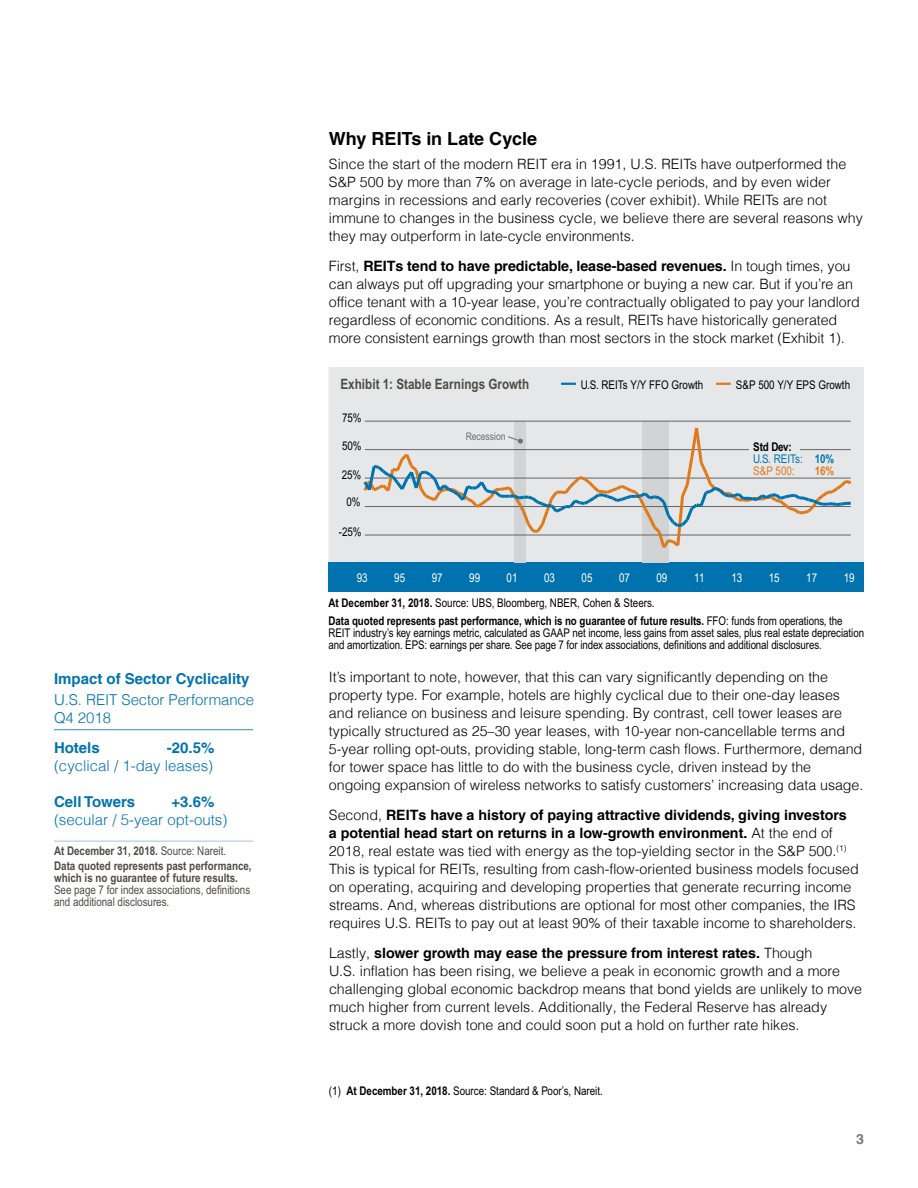
<style>
.page{position:relative;width:918px;height:1188px;background:#fff}
.page>*{position:absolute;margin:0;border:0;box-sizing:border-box;transform-origin:0 0}
.t1{font:700 18px "Helvetica LT Com";color:#000}
.t2{font:300 15px/18px "Helvetica LT Com";color:#0073ae}
.t3{font:700 15px "Helvetica LT Com";color:#0073ae}
.t4{font:300 14.25px/18px "Helvetica LT Com";color:#000}
.t5{font:700 14.25px "Arial Narrow MT Std";color:#4d4c44}
.t6{font:700 14.25px "Helvetica LT Com";color:#7a7a71}
.t7{font:12px/12px "Arial Narrow MT Std";letter-spacing:-.005em;color:#000}
.t8{font:700 12px/18px "Arial Narrow MT Std";letter-spacing:-.005em;color:#000}
.t9{font:700 12px/15px "Arial Narrow MT Std";color:#4d4c44}
.t10{font:12px/12px "Arial Narrow MT Std";color:#4d4c44}
.t11{font:12px "Arial Narrow";color:#fff}
.t12{font:12px/12px "Arial Narrow MT Std";color:#0073ae}
.t13{font:700 12px "Arial Narrow MT Std";color:#df7a1c}
.t14{font:10.5px "Arial Narrow MT Std";color:#6d6e71}
.s1{font-weight:400}
.s2{font-weight:700}
.s3{font-weight:700;color:#000}
.s4{color:#df7a1c}
</style>
<div class="page">
<hr style="left:54px;top:729px;width:199px;height:1px;background:#308fc2">
<hr style="left:54px;top:841px;width:199px;height:1px;background:#a3c3e0">
<div style="left:328px;top:367px;width:536px;height:195px;background:#e6e7e8"></div>
<div style="left:328px;top:562px;width:536px;height:30px;background:#0073ae"></div>
<svg style="left:561px;top:383px;width:15px;height:2px"></svg>
<svg style="left:716px;top:383px;width:15px;height:2px"></svg>
<div style="left:514px;top:421px;width:12px;height:141px;background:#d1d3d4"></div>
<div style="left:642px;top:421px;width:26px;height:141px;background:#d1d3d4"></div>
<hr style="left:365px;top:421px;width:486px;height:1px;background:#636466">
<svg style="left:361px;top:425px;width:494px;height:126px;background:#d9dada"></svg>
<p class="t3" style="left:54px;top:670px;width:197px">Impact of Sector Cyclicality</p>
<p class="t2" style="left:54px;top:691px;width:202px">U.S. REIT Sector Performance<br>Q4 2018</p>
<p class="t3" style="left:54px;top:739px;width:47px">Hotels</p>
<p class="t3" style="left:167px;top:739px;width:49px">-20.5%</p>
<p class="t2" style="left:54px;top:757px;width:161px">(cyclical / 1-day leases)</p>
<p class="t3" style="left:54px;top:793px;width:83px">Cell Towers</p>
<p class="t3" style="left:172px;top:793px;width:44px">+3.6%</p>
<p class="t2" style="left:54px;top:811px;width:175px">(secular / 5-year opt-outs)</p>
<p class="t9" style="left:54px;top:843px;width:199px">At December 31, 2018. <span class="s1">Source: Nareit.<br></span>Data quoted represents past performance,</p>
<p class="t9" style="left:54px;top:870px;width:185px">which is no guarantee of future results.</p>
<p class="t10" style="left:54px;top:884px;width:198px">See page 7 for index associations, definitions and additional disclosures.</p>
<p class="t1" style="left:329px;top:128px;width:210px">Why REITs in Late Cycle</p>
<p class="t4" style="left:329px;top:155px;width:535px">Since the start of the modern REIT era in 1991, U.S. REITs have outperformed the S&amp;P 500 by more than 7% on average in late-cycle periods, and by even wider margins in recessions and early recoveries (cover exhibit). While REITs are not immune to changes in the business cycle, we believe there are several reasons why they may outperform in late-cycle environments.</p>
<p class="t4" style="left:329px;top:257px;width:532px">First, <span class="s2">REITs tend to have predictable, lease-based revenues.</span> In tough times, you can always put off upgrading your smartphone or buying a new car. But if you’re an office tenant with a 10-year lease, you’re contractually obligated to pay your landlord regardless of economic conditions. As a result, REITs have historically generated more consistent earnings growth than most sectors in the stock market (Exhibit 1).</p>
<p class="t5" style="left:340px;top:376px;width:190px">Exhibit 1: Stable Earnings Growth</p>
<p class="t7" style="left:581px;top:378px;width:124px">U.S. REITs Y/Y FFO Growth</p>
<p class="t7" style="left:736px;top:378px;width:116px">S&amp;P 500 Y/Y EPS Growth</p>
<p class="t7" style="left:342px;top:412px;width:21px">75%</p>
<p class="t7" style="left:342px;top:440px;width:21px">50%</p>
<p class="t7" style="left:342px;top:468px;width:21px">25%</p>
<p class="t7" style="left:347px;top:496px;width:16px">0%</p>
<p class="t7" style="left:339px;top:526px;width:24px">-25%</p>
<p class="t14" style="left:466px;top:430px;width:41px">Recession</p>
<p class="t12" style="left:753px;top:440px;width:82px"><span class="s3">Std Dev:<br></span>U.S. REITs: <span class="s2">10%<br></span><span class="s4">S&amp;P 500:</span></p>
<p class="t13" style="left:815px;top:463px;width:21px">16%</p>
<p class="t11" style="left:357px;top:569px;width:12px">93</p>
<p class="t11" style="left:394px;top:569px;width:12px">95</p>
<p class="t11" style="left:432px;top:569px;width:12px">97</p>
<p class="t11" style="left:469px;top:569px;width:12px">99</p>
<p class="t11" style="left:507px;top:569px;width:12px">01</p>
<p class="t11" style="left:544px;top:569px;width:12px">03</p>
<p class="t11" style="left:582px;top:569px;width:12px">05</p>
<p class="t11" style="left:619px;top:569px;width:12px">07</p>
<p class="t11" style="left:656px;top:569px;width:12px">09</p>
<p class="t11" style="left:694px;top:569px;width:12px">11</p>
<p class="t11" style="left:731px;top:569px;width:12px">13</p>
<p class="t11" style="left:769px;top:569px;width:12px">15</p>
<p class="t11" style="left:806px;top:569px;width:12px">17</p>
<p class="t11" style="left:844px;top:569px;width:12px">19</p>
<p class="t8" style="left:328px;top:593px;width:516px">At December 31, 2018. <span class="s1">Source: UBS, Bloomberg, NBER, Cohen &amp; Steers.<br></span>Data quoted represents past performance, which is no guarantee of future results. <span class="s1">FFO: funds from operations, the</span></p>
<p class="t7" style="left:328px;top:627px;width:537px">REIT industry’s key earnings metric, calculated as GAAP net income, less gains from asset sales, plus real estate depreciation and amortization. EPS: earnings per share. See page 7 for index associations, definitions and additional disclosures.</p>
<p class="t4" style="left:329px;top:668px;width:536px">It’s important to note, however, that this can vary significantly depending on the property type. For example, hotels are highly cyclical due to their one-day leases and reliance on business and leisure spending. By contrast, cell tower leases are typically structured as 25–30 year leases, with 10-year non-cancellable terms and 5-year rolling opt-outs, providing stable, long-term cash flows. Furthermore, demand for tower space has little to do with the business cycle, driven instead by the ongoing expansion of wireless networks to satisfy customers’ increasing data usage.</p>
<p class="t4" style="left:329px;top:806px;width:531px">Second, <span class="s2">REITs have a history of paying attractive dividends, giving investors<br>a potential head start on returns in a low-growth environment.</span> At the end of 2018, real estate was tied with energy as the top-yielding sector in the S&amp;P 500.<sup>(1)<br></sup>This is typical for REITs, resulting from cash-flow-oriented business models focused on operating, acquiring and developing properties that generate recurring income streams. And, whereas distributions are optional for most other companies, the IRS requires U.S. REITs to pay out at least 90% of their taxable income to shareholders.</p>
<p class="t4" style="left:329px;top:944px;width:535px">Lastly, <span class="s2">slower growth may ease the pressure from interest rates.</span> Though<br>U.S. inflation has been rising, we believe a peak in economic growth and a more challenging global economic backdrop means that bond yields are unlikely to move much higher from current levels. Additionally, the Federal Reserve has already struck a more dovish tone and could soon put a hold on further rate hikes.</p>
<p class="t7" style="left:329px;top:1084px;width:275px">(1) <span class="s2">At December 31, 2018.</span> Source: Standard &amp; Poor’s, Nareit.</p>
<p class="t6" style="left:856px;top:1131px;width:9px">3</p>
</div>
